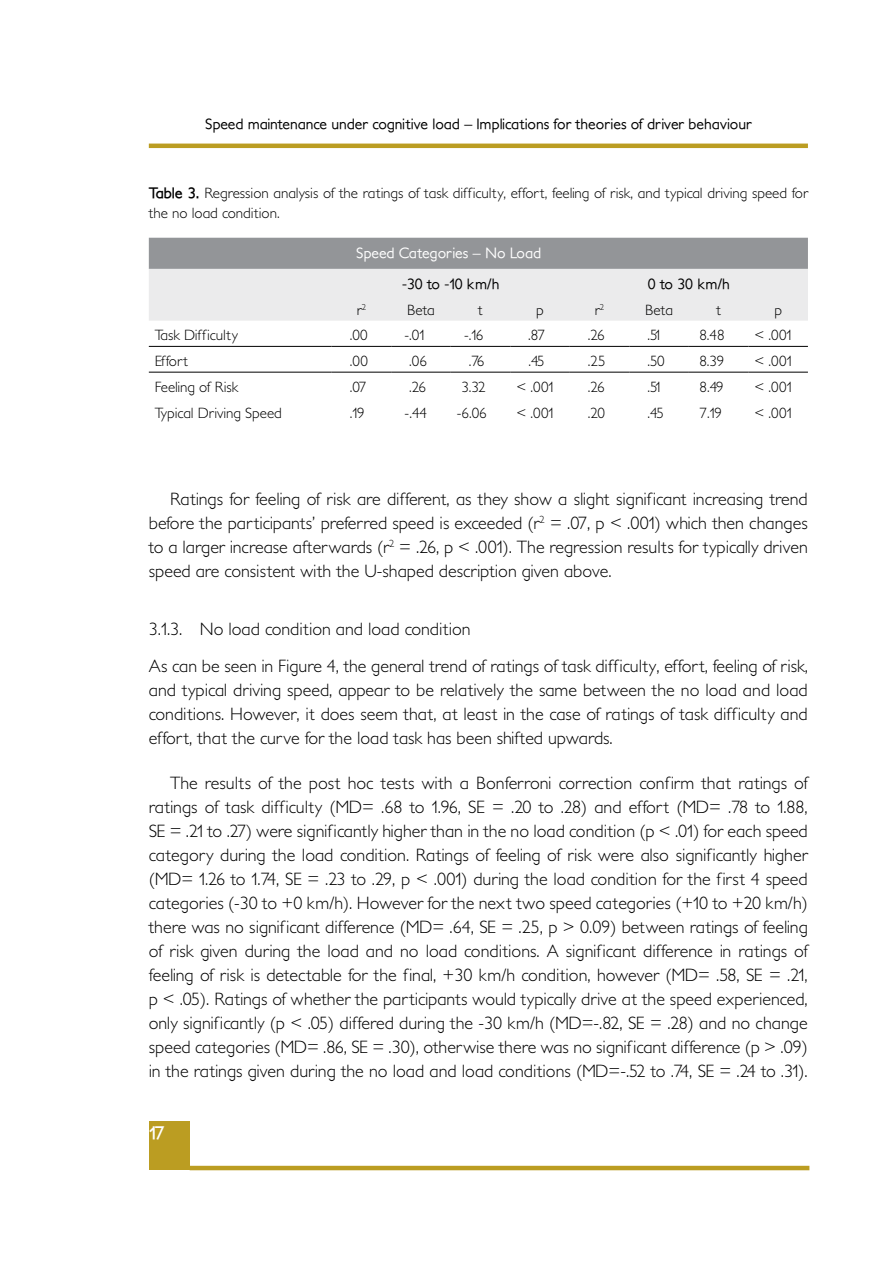
<style>
.page{position:relative;width:893px;height:1263px;background:#fff}
.page>*{position:absolute;margin:0;border:0;box-sizing:border-box;transform-origin:0 0}
.t1{font:300 18px/24px "Petita";color:#000;text-align:justify}
.t2{font:700 18px "Petita";color:#fff}
.t3{font:300 15px/19.5px "Petita";color:#000}
.t4{font:500 15px "Petita";color:#000}
.t5{font:500 15px "Petita";color:#fff}
.s1{font-weight:700}
</style>
<div class="page">
<div style="left:149px;top:1121px;width:41px;height:49px;background:#bb9d22"></div>
<hr style="left:190px;top:1166px;width:619px;height:4px;background:#bb9d22">
<hr style="left:149px;top:144px;width:659px;height:4px;background:#bb9d22">
<svg style="left:149px;top:238px;width:659px;height:83px;background:#cacbcc"></svg>
<hr style="left:149px;top:346px;width:183px;height:1px;background:#000">
<hr style="left:332px;top:346px;width:59px;height:1px;background:#000">
<hr style="left:391px;top:346px;width:60px;height:1px;background:#000">
<hr style="left:451px;top:346px;width:59px;height:1px;background:#000">
<hr style="left:510px;top:346px;width:60px;height:1px;background:#000">
<hr style="left:570px;top:346px;width:59px;height:1px;background:#000">
<hr style="left:629px;top:346px;width:60px;height:1px;background:#000">
<hr style="left:689px;top:346px;width:59px;height:1px;background:#000">
<hr style="left:748px;top:346px;width:60px;height:1px;background:#000">
<hr style="left:149px;top:372px;width:183px;height:1px;background:#000">
<hr style="left:332px;top:372px;width:59px;height:1px;background:#000">
<hr style="left:391px;top:372px;width:60px;height:1px;background:#000">
<hr style="left:451px;top:372px;width:59px;height:1px;background:#000">
<hr style="left:510px;top:372px;width:60px;height:1px;background:#000">
<hr style="left:570px;top:372px;width:59px;height:1px;background:#000">
<hr style="left:629px;top:372px;width:60px;height:1px;background:#000">
<hr style="left:689px;top:372px;width:59px;height:1px;background:#000">
<hr style="left:748px;top:372px;width:60px;height:1px;background:#000">
<p class="t4" style="left:205px;top:115px;width:548px">Speed maintenance under cognitive load – Implications for theories of driver behaviour</p>
<p class="t3" style="left:149px;top:184px;width:661px"><span class="s1">Table 3.</span> Regression analysis of the ratings of task difficulty, effort, feeling of risk, and typical driving speed for the no load condition.</p>
<p class="t5" style="left:356px;top:244px;width:187px">Speed Categories – No Load</p>
<p class="t4" style="left:402px;top:275px;width:99px">-30 to -10 km/h</p>
<p class="t4" style="left:648px;top:275px;width:84px">0 to 30 km/h</p>
<p class="t3" style="left:357px;top:300px;width:11px">r<sup>2</sup></p>
<p class="t3" style="left:407px;top:300px;width:29px">Beta</p>
<p class="t3" style="left:478px;top:300px;width:6px">t</p>
<p class="t3" style="left:536px;top:300px;width:9px">p</p>
<p class="t3" style="left:595px;top:300px;width:11px">r<sup>2</sup></p>
<p class="t3" style="left:645px;top:300px;width:29px">Beta</p>
<p class="t3" style="left:716px;top:300px;width:6px">t</p>
<p class="t3" style="left:774px;top:300px;width:9px">p</p>
<p class="t3" style="left:155px;top:326px;width:85px">Task Difficulty</p>
<p class="t3" style="left:350px;top:326px;width:20px">.00</p>
<p class="t3" style="left:404px;top:326px;width:21px">-.01</p>
<p class="t3" style="left:464px;top:326px;width:21px">-.16</p>
<p class="t3" style="left:528px;top:326px;width:18px">.87</p>
<p class="t3" style="left:588px;top:326px;width:18px">.26</p>
<p class="t3" style="left:647px;top:326px;width:14px">.51</p>
<p class="t3" style="left:699px;top:326px;width:27px">8.48</p>
<p class="t3" style="left:754px;top:326px;width:39px">&lt; .001</p>
<p class="t3" style="left:155px;top:352px;width:35px">Effort</p>
<p class="t3" style="left:350px;top:352px;width:20px">.00</p>
<p class="t3" style="left:409px;top:352px;width:19px">.06</p>
<p class="t3" style="left:469px;top:352px;width:17px">.76</p>
<p class="t3" style="left:528px;top:352px;width:18px">.45</p>
<p class="t3" style="left:588px;top:352px;width:19px">.25</p>
<p class="t3" style="left:647px;top:352px;width:19px">.50</p>
<p class="t3" style="left:699px;top:352px;width:26px">8.39</p>
<p class="t3" style="left:754px;top:352px;width:39px">&lt; .001</p>
<p class="t3" style="left:155px;top:378px;width:85px">Feeling of Risk</p>
<p class="t3" style="left:350px;top:378px;width:18px">.07</p>
<p class="t3" style="left:409px;top:378px;width:18px">.26</p>
<p class="t3" style="left:461px;top:378px;width:26px">3.32</p>
<p class="t3" style="left:516px;top:378px;width:39px">&lt; .001</p>
<p class="t3" style="left:588px;top:378px;width:18px">.26</p>
<p class="t3" style="left:647px;top:378px;width:14px">.51</p>
<p class="t3" style="left:699px;top:378px;width:26px">8.49</p>
<p class="t3" style="left:754px;top:378px;width:39px">&lt; .001</p>
<p class="t3" style="left:155px;top:403px;width:129px">Typical Driving Speed</p>
<p class="t3" style="left:350px;top:403px;width:16px">.19</p>
<p class="t3" style="left:405px;top:403px;width:24px">-.44</p>
<p class="t3" style="left:457px;top:403px;width:31px">-6.06</p>
<p class="t3" style="left:516px;top:403px;width:39px">&lt; .001</p>
<p class="t3" style="left:588px;top:403px;width:18px">.20</p>
<p class="t3" style="left:647px;top:403px;width:18px">.45</p>
<p class="t3" style="left:699px;top:403px;width:24px">7.19</p>
<p class="t3" style="left:755px;top:403px;width:39px">&lt; .001</p>
<p class="t1" style="left:149px;top:487px;width:660px;text-indent:21px">Ratings for feeling of risk are different, as they show a slight significant increasing trend before the participants’ preferred speed is exceeded (r<sup>2</sup> = .07, p &lt; .001) which then changes to a larger increase afterwards (r<sup>2</sup> = .26, p &lt; .001). The regression results for typically driven speed are consistent with the U-shaped description given above.</p>
<p class="t1" style="left:149px;top:611px;width:661px;line-height:36.8px">3.1.3. No load condition and load condition<br>As can be seen in Figure 4, the general trend of ratings of task difficulty, effort, feeling of risk,</p>
<p class="t1" style="left:149px;top:678px;width:660px">and typical driving speed, appear to be relatively the same between the no load and load conditions. However, it does seem that, at least in the case of ratings of task difficulty and effort, that the curve for the load task has been shifted upwards.</p>
<p class="t1" style="left:149px;top:771px;width:660px;text-indent:21px">The results of the post hoc tests with a Bonferroni correction confirm that ratings of ratings of task difficulty (MD= .68 to 1.96, SE = .20 to .28) and effort (MD= .78 to 1.88, SE = .21 to .27) were significantly higher than in the no load condition (p &lt; .01) for each speed category during the load condition. Ratings of feeling of risk were also significantly higher (MD= 1.26 to 1.74, SE = .23 to .29, p &lt; .001) during the load condition for the first 4 speed categories (-30 to +0 km/h). However for the next two speed categories (+10 to +20 km/h) there was no significant difference (MD= .64, SE = .25, p &gt; 0.09) between ratings of feeling of risk given during the load and no load conditions. A significant difference in ratings of feeling of risk is detectable for the final, +30 km/h condition, however (MD= .58, SE = .21, p &lt; .05). Ratings of whether the participants would typically drive at the speed experienced, only significantly (p &lt; .05) differed during the -30 km/h (MD=-.82, SE = .28) and no change speed categories (MD= .86, SE = .30), otherwise there was no significant difference (p &gt; .09) in the ratings given during the no load and load conditions (MD=-.52 to .74, SE = .24 to .31).</p>
<p class="t2" style="left:149px;top:1122px;width:17px">17</p>
</div>
